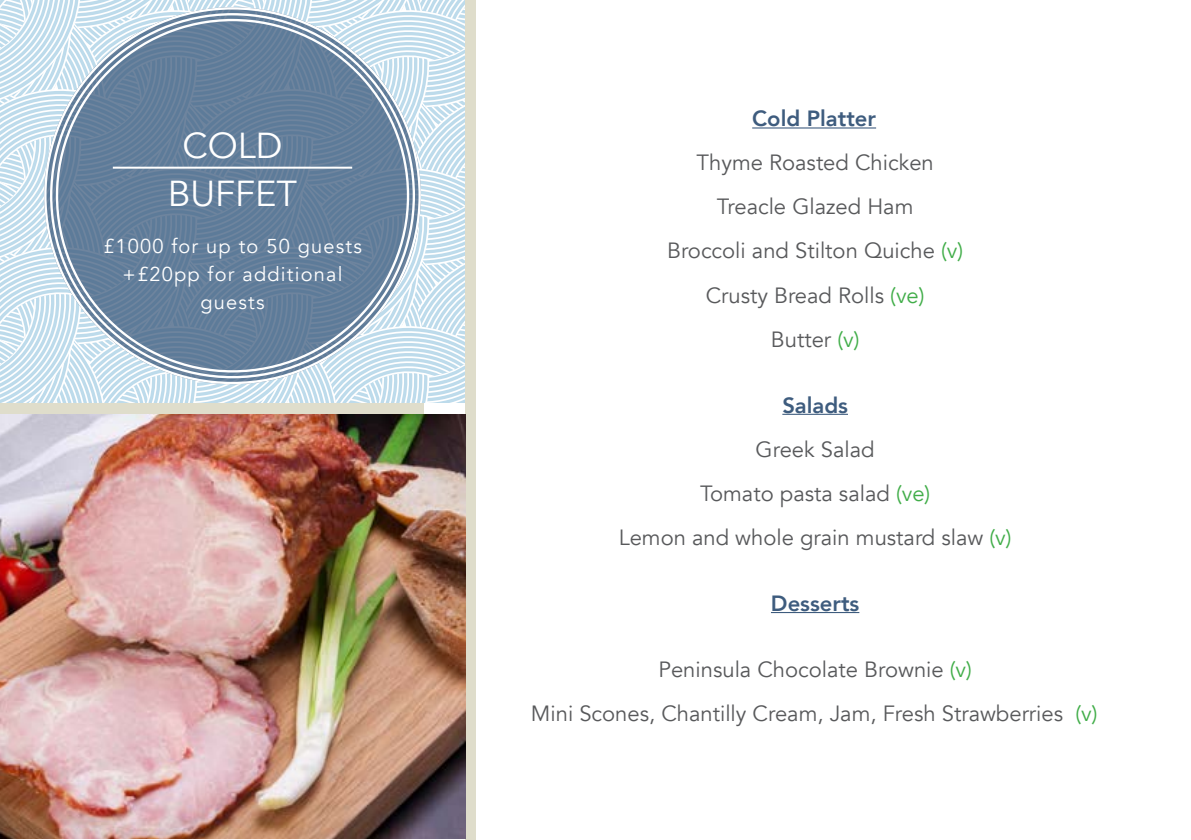
<style>
.page{position:relative;width:1191px;height:840px;background:#fff}
.page>*{position:absolute;margin:0;border:0;box-sizing:border-box;transform-origin:0 0}
.t1{font:36px/48px "Avenir";color:#fff;text-align:center}
.t2{font:22px/44px "Avenir";color:#58595b;text-align:center}
.t3{font:800 22px "Avenir";color:#3e5c7e}
.t4{font:20px/28px "Avenir";letter-spacing:.06em;color:#fff;text-align:center}
.s1{color:#41ad49}
</style>
<div class="page">
<svg style="left:0;top:0;width:465px;height:402px"></svg>
<svg style="left:44px;top:7px;width:377px;height:377px;background:#6e87a1"></svg>
<hr style="left:113px;top:166px;width:239px;height:2px;background:#fff">
<div style="left:465px;top:0;width:10px;height:839px;background:#dfddcb"></div>
<div style="left:0;top:402px;width:423px;height:12px;background:#dfddcb"></div>
<hr style="left:752px;top:127px;width:124px;height:1px;background:#3e5c7e">
<hr style="left:782px;top:413px;width:66px;height:1px;background:#3e5c7e">
<hr style="left:771px;top:611px;width:88px;height:1px;background:#3e5c7e">
<img style="left:0;top:414px;width:465px;height:423px">
<h1 class="t1" style="left:168px;top:122px;width:131px">COLD<br>BUFFET</h1>
<p class="t4" style="left:103px;top:232px;width:260px">£1000 for up to 50 guests +£20pp for additional guests</p>
<p class="t3" style="left:752px;top:99px;width:125px">Cold Platter</p>
<p class="t2" style="left:667px;top:141px;width:297px">Thyme Roasted Chicken<br>Treacle Glazed Ham<br>Broccoli and Stilton Quiche <span class="s1">(v)<br></span>Crusty Bread Rolls <span class="s1">(ve)<br></span>Butter <span class="s1">(v)</span></p>
<p class="t3" style="left:782px;top:385px;width:67px">Salads</p>
<p class="t2" style="left:618px;top:427px;width:394px">Greek Salad<br>Tomato pasta salad <span class="s1">(ve)<br></span>Lemon and whole grain mustard slaw <span class="s1">(v)</span></p>
<p class="t3" style="left:771px;top:583px;width:90px">Desserts</p>
<p class="t2" style="left:531px;top:647px;width:568px">Peninsula Chocolate Brownie <span class="s1">(v)<br></span>Mini Scones, Chantilly Cream, Jam, Fresh Strawberries <span class="s1">(v)</span></p>
</div>
